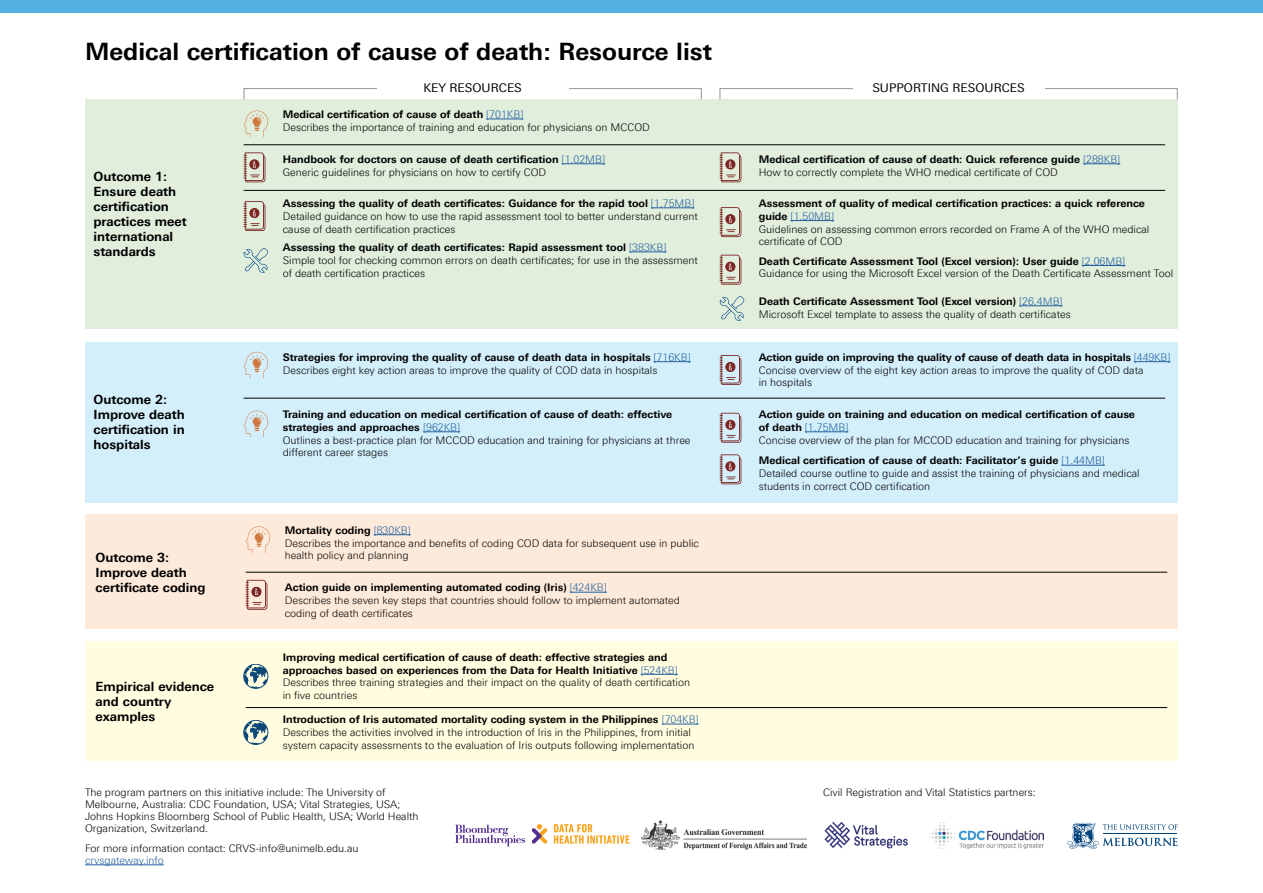
<style>
.page{position:relative;width:1263px;height:893px;background:#fff}
.page>*{position:absolute;margin:0;border:0;box-sizing:border-box;transform-origin:0 0}
.t1{font:700 24px "Linotype Univers 630";color:#000}
.t2{font:700 12.75px/15px "Linotype Univers 630";color:#000}
.t3{font:12px "Linotype Univers 430";color:#000}
.t4{font:300 10.5px/12.8px "Linotype Univers 330";color:#000}
.t5{font:700 10.5px/12.8px "Linotype Univers 630";color:#000}
.t6{font:300 10.5px "Linotype Univers 330";color:#215e9e}
.s1{font-family:"Linotype Univers 330";font-weight:300;color:#215e9e}
.s2{font-family:"Linotype Univers 630";font-weight:700}
.s3{color:#215e9e}
</style>
<div class="page">
<div style="left:0;top:0;width:1263px;height:13px;background:#51afe2"></div>
<img style="left:929px;top:822px;width:114px;height:26px">
<img style="left:824px;top:821px;width:84px;height:28px">
<svg style="left:1067px;top:822px;width:111px;height:27px"></svg>
<img style="left:641px;top:821px;width:166px;height:28px">
<svg style="left:554px;top:824px;width:75px;height:20px"></svg>
<svg style="left:455px;top:825px;width:70px;height:21px"></svg>
<svg style="left:532px;top:824px;width:15px;height:20px"></svg>
<hr style="left:85px;top:864px;width:79px;height:1px;background:#215e9e">
<div style="left:85px;top:99px;width:1093px;height:230px;background:#e1eedc"></div>
<div style="left:85px;top:342px;width:1093px;height:160px;background:#d4effc"></div>
<div style="left:85px;top:514px;width:1093px;height:115px;background:#feeada"></div>
<div style="left:85px;top:641px;width:1093px;height:120px;background:#fffcdf"></div>
<hr style="left:486px;top:119px;width:37px;height:1px;background:#215e9e">
<hr style="left:641px;top:674px;width:37px;height:1px;background:#215e9e">
<hr style="left:654px;top:361px;width:37px;height:1px;background:#215e9e">
<hr style="left:374px;top:534px;width:37px;height:1px;background:#215e9e">
<hr style="left:562px;top:163px;width:43px;height:1px;background:#215e9e">
<hr style="left:1083px;top:163px;width:37px;height:1px;background:#215e9e">
<hr style="left:1134px;top:361px;width:36px;height:1px;background:#215e9e">
<hr style="left:1082px;top:265px;width:43px;height:1px;background:#215e9e">
<hr style="left:1061px;top:465px;width:44px;height:1px;background:#215e9e">
<hr style="left:651px;top:208px;width:43px;height:1px;background:#215e9e">
<hr style="left:791px;top:220px;width:43px;height:1px;background:#215e9e">
<hr style="left:805px;top:431px;width:43px;height:1px;background:#215e9e">
<hr style="left:662px;top:724px;width:37px;height:1px;background:#215e9e">
<hr style="left:629px;top:252px;width:37px;height:1px;background:#215e9e">
<hr style="left:423px;top:431px;width:37px;height:1px;background:#215e9e">
<hr style="left:570px;top:592px;width:37px;height:1px;background:#215e9e">
<svg style="left:244px;top:111px;width:24px;height:26px"></svg>
<svg style="left:244px;top:352px;width:24px;height:26px"></svg>
<svg style="left:244px;top:411px;width:24px;height:26px"></svg>
<div style="left:244px;top:664px;width:24px;height:24px;border:1px solid #0d4978;border-radius:50%"></div>
<svg style="left:244px;top:665px;width:23px;height:23px"></svg>
<div style="left:244px;top:720px;width:24px;height:25px;border:1px solid #0d4978;border-radius:50%"></div>
<svg style="left:244px;top:721px;width:23px;height:23px"></svg>
<svg style="left:246px;top:526px;width:24px;height:27px"></svg>
<svg style="left:244px;top:152px;width:21px;height:30px"></svg>
<svg style="left:719px;top:152px;width:22px;height:30px"></svg>
<svg style="left:719px;top:355px;width:22px;height:30px"></svg>
<svg style="left:719px;top:255px;width:22px;height:30px"></svg>
<svg style="left:719px;top:454px;width:22px;height:30px"></svg>
<svg style="left:244px;top:201px;width:21px;height:30px"></svg>
<svg style="left:719px;top:207px;width:22px;height:30px"></svg>
<svg style="left:719px;top:413px;width:22px;height:30px"></svg>
<svg style="left:246px;top:580px;width:21px;height:30px"></svg>
<svg style="left:244px;top:248px;width:24px;height:25px"></svg>
<hr style="left:1019px;top:305px;width:44px;height:1px;background:#215e9e">
<svg style="left:720px;top:296px;width:24px;height:25px"></svg>
<hr style="left:244px;top:145px;width:921px;height:1px;background:#000">
<hr style="left:244px;top:190px;width:921px;height:1px;background:#000">
<hr style="left:244px;top:398px;width:921px;height:1px;background:#000">
<hr style="left:246px;top:572px;width:921px;height:1px;background:#000">
<hr style="left:246px;top:707px;width:921px;height:1px;background:#000">
<div style="left:244px;top:88px;width:457px;height:12px;border:1px solid #939598"></div>
<div style="left:720px;top:88px;width:457px;height:12px;border:1px solid #939598"></div>
<div style="left:377px;top:83px;width:191px;height:11px;background:#fff"></div>
<div style="left:853px;top:83px;width:191px;height:11px;background:#fff"></div>
<h1 class="t1" style="left:85px;top:37px;width:628px">Medical certification of cause of death: Resource list</h1>
<p class="t3" style="left:423px;top:81px;width:100px">KEY RESOURCES</p>
<p class="t3" style="left:872px;top:81px;width:154px">SUPPORTING RESOURCES</p>
<p class="t2" style="left:94px;top:169px;width:95px">Outcome 1:<br>Ensure death certification practices meet international standards</p>
<p class="t2" style="left:94px;top:392px;width:93px">Outcome 2:<br>Improve death certification in hospitals</p>
<p class="t2" style="left:96px;top:549px;width:112px">Outcome 3:<br>Improve death certificate coding</p>
<p class="t2" style="left:96px;top:679px;width:120px">Empirical evidence and country examples</p>
<p class="t5" style="left:283px;top:108px;width:242px">Medical certification of cause of death <span class="s1">[701KB]</span></p>
<p class="t4" style="left:283px;top:121px;width:368px">Describes the importance of training and education for physicians on MCCOD</p>
<p class="t5" style="left:283px;top:153px;width:324px">Handbook for doctors on cause of death certification <span class="s1">[1.02MB]</span></p>
<p class="t4" style="left:283px;top:166px;width:265px">Generic guidelines for physicians on how to certify COD</p>
<p class="t5" style="left:283px;top:197px;width:413px">Assessing the quality of death certificates: Guidance for the rapid tool <span class="s1">[1.75MB]</span></p>
<p class="t4" style="left:283px;top:210px;width:416px">Detailed guidance on how to use the rapid assessment tool to better understand current cause of death certification practices</p>
<p class="t5" style="left:283px;top:241px;width:385px">Assessing the quality of death certificates: Rapid assessment tool <span class="s1">[383KB]</span></p>
<p class="t4" style="left:283px;top:254px;width:417px">Simple tool for checking common errors on death certificates; for use in the assessment of death certification practices</p>
<p class="t5" style="left:283px;top:351px;width:409px">Strategies for improving the quality of cause of death data in hospitals <span class="s1">[716KB]</span></p>
<p class="t4" style="left:283px;top:363px;width:376px">Describes eight key action areas to improve the quality of COD data in hospitals</p>
<p class="t5" style="left:283px;top:408px;width:391px">Training and education on medical certification of cause of death: effective strategies and approaches <span class="s1">[962KB]</span></p>
<p class="t4" style="left:283px;top:434px;width:409px">Outlines a best-practice plan for MCCOD education and training for physicians at three different career stages</p>
<p class="t5" style="left:285px;top:524px;width:128px">Mortality coding <span class="s1">[830KB]</span></p>
<p class="t4" style="left:285px;top:536px;width:416px">Describes the importance and benefits of coding COD data for subsequent use in public health policy and planning</p>
<p class="t5" style="left:285px;top:581px;width:324px">Action guide on implementing automated coding (Iris) <span class="s1">[424KB]</span></p>
<p class="t4" style="left:285px;top:594px;width:397px">Describes the seven key steps that countries should follow to implement automated coding of death certificates</p>
<p class="t5" style="left:283px;top:651px;width:397px">Improving medical certification of cause of death: effective strategies and approaches based on experiences from the Data for Health Initiative <span class="s1">[524KB]</span></p>
<p class="t4" style="left:283px;top:676px;width:409px">Describes three training strategies and their impact on the quality of death certification in five countries</p>
<p class="t5" style="left:283px;top:713px;width:417px">Introduction of Iris automated mortality coding system in the Philippines <span class="s1">[704KB]</span></p>
<p class="t4" style="left:283px;top:726px;width:413px">Describes the activities involved in the introduction of Iris in the Philippines, from initial system capacity assessments to the evaluation of Iris outputs following implementation</p>
<p class="t4" style="left:85px;top:786px;width:335px;line-height:12px">The program partners on this initiative include: The University of Melbourne, Australia: CDC Foundation, USA; Vital Strategies, USA; Johns Hopkins Bloomberg School of Public Health, USA; World Health Organization, Switzerland.</p>
<p class="t4" style="left:85px;top:842px;width:275px">For more information contact: CRVS-info@unimelb.edu.au</p>
<p class="t6" style="left:85px;top:854px;width:80px">crvsgateway.info</p>
<p class="t5" style="left:759px;top:153px;width:363px">Medical certification of cause of death: Quick reference guide <span class="s1">[288KB]</span></p>
<p class="t4" style="left:759px;top:166px;width:301px">How to correctly complete the WHO medical certificate of COD</p>
<p class="t5" style="left:759px;top:197px;width:388px">Assessment of quality of medical certification practices: a quick reference</p>
<p class="t4" style="left:759px;top:210px;width:392px"><span class="s2">guide</span> <span class="s3">[1.50MB]<br></span>Guidelines on assessing common errors recorded on Frame A of the WHO medical certificate of COD</p>
<p class="t5" style="left:759px;top:254px;width:368px">Death Certificate Assessment Tool (Excel version): User guide <span class="s1">[2.06MB]</span></p>
<p class="t4" style="left:759px;top:267px;width:416px">Guidance for using the Microsoft Excel version of the Death Certificate Assessment Tool</p>
<p class="t5" style="left:759px;top:295px;width:305px">Death Certificate Assessment Tool (Excel version) <span class="s1">[26.4MB]</span></p>
<p class="t4" style="left:759px;top:308px;width:313px">Microsoft Excel template to assess the quality of death certificates</p>
<p class="t5" style="left:759px;top:351px;width:413px">Action guide on improving the quality of cause of death data in hospitals <span class="s1">[449KB]</span></p>
<p class="t4" style="left:759px;top:363px;width:386px">Concise overview of the eight key action areas to improve the quality of COD data in hospitals</p>
<p class="t5" style="left:759px;top:408px;width:378px">Action guide on training and education on medical certification of cause</p>
<p class="t4" style="left:759px;top:421px;width:372px"><span class="s2">of death</span> <span class="s3">[1.75MB]<br></span>Concise overview of the plan for MCCOD education and training for physicians</p>
<p class="t5" style="left:759px;top:454px;width:348px">Medical certification of cause of death: Facilitator’s guide <span class="s1">[1.44MB]</span></p>
<p class="t4" style="left:759px;top:467px;width:382px">Detailed course outline to guide and assist the training of physicians and medical students in correct COD certification</p>
<p class="t4" style="left:823px;top:785px;width:214px">Civil Registration and Vital Statistics partners:</p>
</div>
